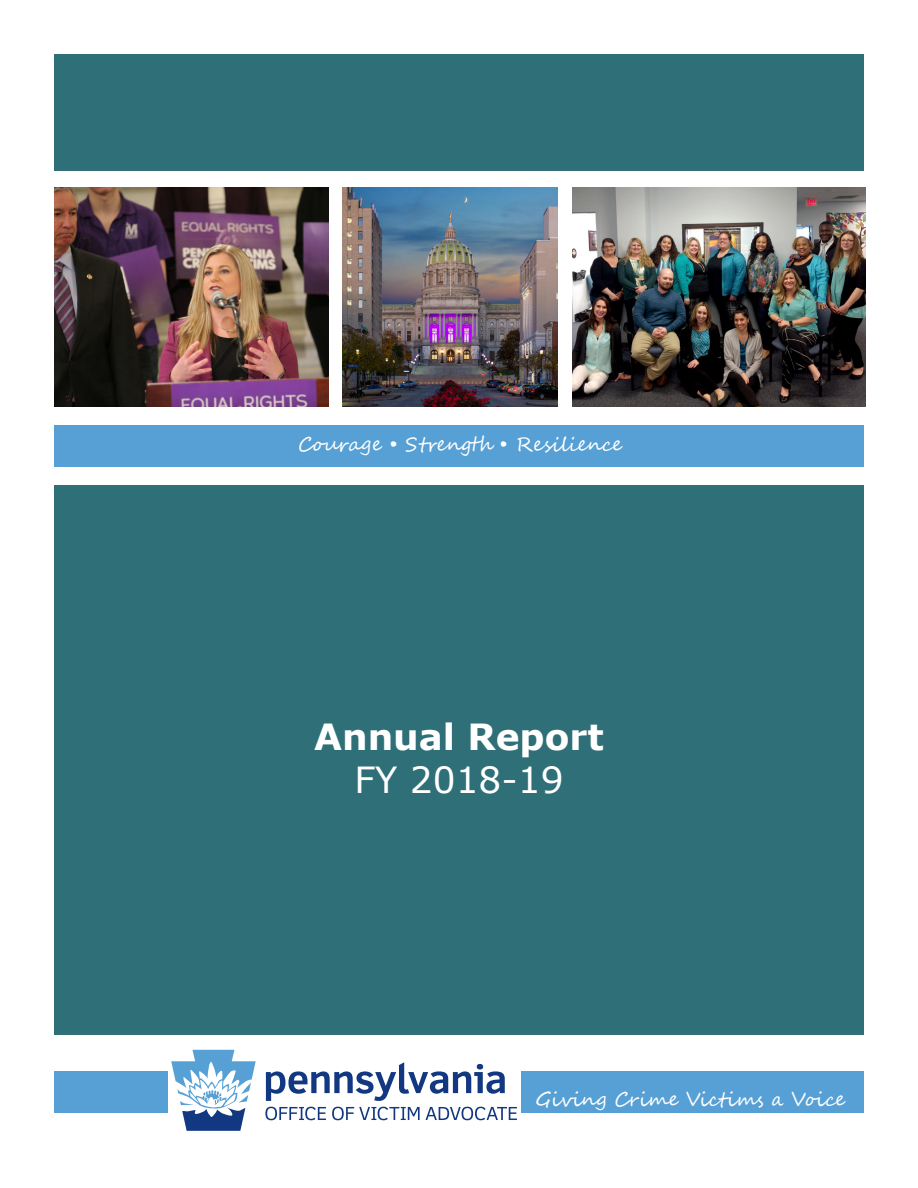
<style>
.page{position:relative;width:918px;height:1188px;background:#fff}
.page>*{position:absolute;margin:0;border:0;box-sizing:border-box;transform-origin:0 0}
.t1{font:700 36px "Verdana";color:#fff}
.t2{font:36px "Verdana";color:#fff}
.t3{font:19.5px "Segoe Script";color:#fff}
</style>
<div class="page">
<div style="left:54px;top:54px;width:810px;height:981px;background:#2e6f78"></div>
<div style="left:42px;top:171px;width:822px;height:313px;background:#fff"></div>
<div style="left:54px;top:425px;width:810px;height:42px;background:#56a0d5"></div>
<div style="left:54px;top:1071px;width:810px;height:41px;background:#56a0d5"></div>
<div style="left:168px;top:1058px;width:353px;height:76px;background:#fff"></div>
<svg style="left:266px;top:1062px;width:239px;height:39px"></svg>
<svg style="left:265px;top:1107px;width:61px;height:13px"></svg>
<svg style="left:332px;top:1107px;width:88px;height:13px"></svg>
<svg style="left:426px;top:1107px;width:91px;height:13px"></svg>
<svg style="left:171px;top:1050px;width:85px;height:81px"></svg>
<img style="left:572px;top:188px;width:293px;height:218px">
<img style="left:342px;top:188px;width:215px;height:218px">
<img style="left:54px;top:188px;width:275px;height:218px">
<p class="t3" style="left:298px;top:428px;width:325px">Courage • Strength • Resilience</p>
<p class="t1" style="left:314px;top:711px;width:291px">Annual Report</p>
<p class="t2" style="left:354px;top:755px;width:211px">FY 2018-19</p>
<p class="t3" style="left:535px;top:1083px;width:311px">Giving Crime Victims a Voice</p>
</div>
